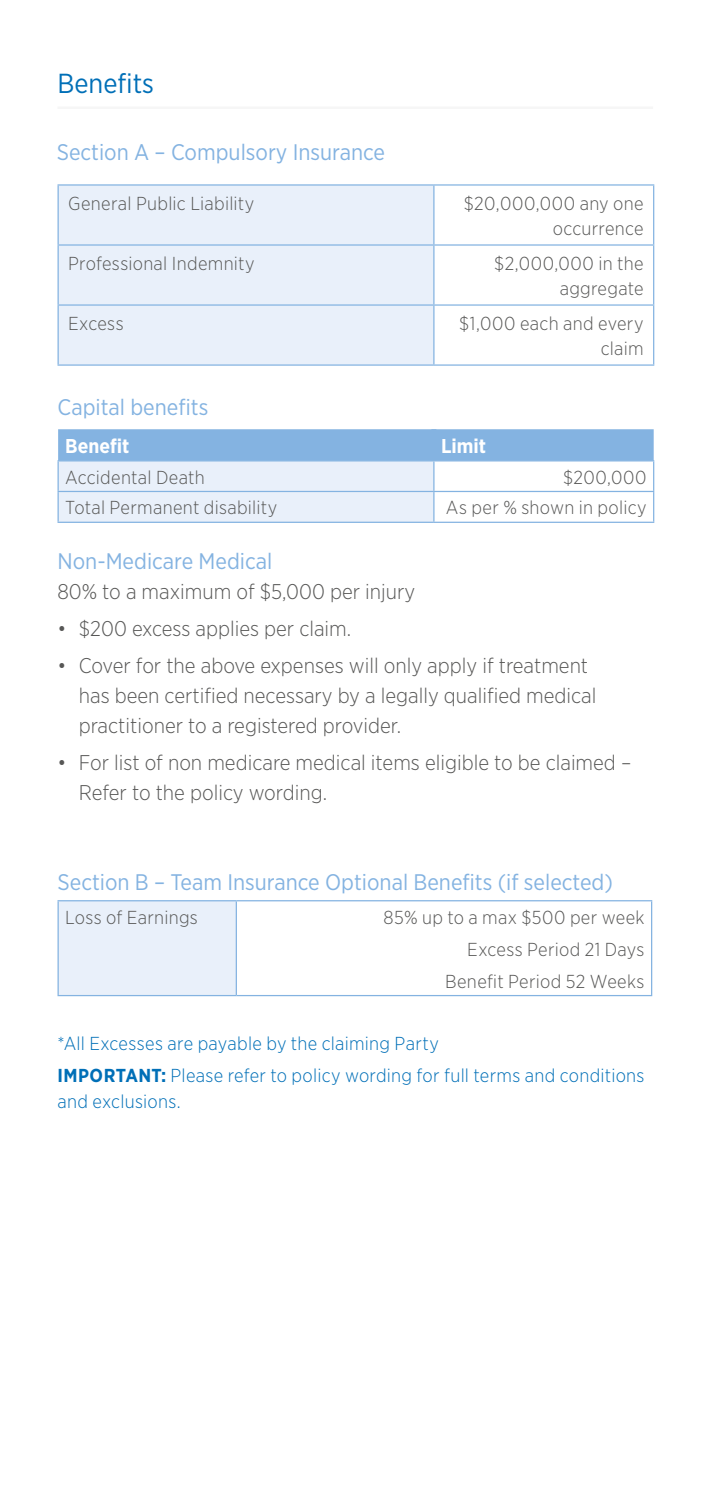
<style>
.page{position:relative;width:709px;height:1489px;background:#fff}
.page>*{position:absolute;margin:0;border:0;box-sizing:border-box;transform-origin:0 0}
.t1{font:27.5px "Gotham Narrow";color:#006fb7}
.t2{font:22.5px "Gotham Narrow";color:#84b3e1}
.t3{font:300 21.25px/30px "Gotham Narrow";color:#575756}
.t4{font:700 20px "Gotham Narrow";color:#fff}
.t5{font:300 18.75px/25px "Gotham Narrow";letter-spacing:.015em;color:#575756;text-align:right}
.t6{font:300 18.75px/32px "Gotham Narrow";letter-spacing:.015em;color:#006fb7}
.s1{font-weight:700}
</style>
<div class="page">
<div style="left:59px;top:186px;width:374px;height:178px;background:#e9f0fa"></div>
<svg style="left:434px;top:186px;width:1px;height:118px"></svg>
<hr style="left:57px;top:246px;width:2px;height:58px;background:#84b3e1">
<hr style="left:433px;top:246px;width:1px;height:58px;background:#84b3e1">
<hr style="left:653px;top:246px;width:1px;height:58px;background:#84b3e1">
<hr style="left:57px;top:304px;width:377px;height:2px;background:#84b3e1">
<hr style="left:57px;top:306px;width:2px;height:58px;background:#84b3e1">
<hr style="left:434px;top:304px;width:220px;height:2px;background:#84b3e1">
<hr style="left:433px;top:306px;width:1px;height:58px;background:#84b3e1">
<hr style="left:653px;top:306px;width:1px;height:58px;background:#84b3e1">
<hr style="left:57px;top:364px;width:377px;height:2px;background:#84b3e1">
<hr style="left:434px;top:364px;width:220px;height:2px;background:#84b3e1">
<hr style="left:57px;top:184px;width:377px;height:2px;background:#84b3e1">
<hr style="left:57px;top:186px;width:2px;height:58px;background:#84b3e1">
<hr style="left:434px;top:184px;width:220px;height:2px;background:#84b3e1">
<hr style="left:433px;top:186px;width:1px;height:58px;background:#84b3e1">
<hr style="left:653px;top:186px;width:1px;height:58px;background:#84b3e1">
<hr style="left:57px;top:244px;width:377px;height:2px;background:#84b3e1">
<hr style="left:434px;top:244px;width:220px;height:2px;background:#84b3e1">
<hr style="left:434px;top:521px;width:220px;height:2px;background:#84b3e1">
<hr style="left:57px;top:460px;width:377px;height:1px;background:#84b3e1">
<hr style="left:57px;top:461px;width:2px;height:30px;background:#84b3e1">
<hr style="left:57px;top:491px;width:377px;height:1px;background:#84b3e1">
<hr style="left:57px;top:492px;width:2px;height:29px;background:#84b3e1">
<svg style="left:58px;top:429px;width:596px;height:93px"></svg>
<hr style="left:57px;top:521px;width:377px;height:2px;background:#84b3e1">
<div style="left:58px;top:900px;width:178px;height:95px;background:#e9f0fa"></div>
<hr style="left:236px;top:900px;width:416px;height:1px;background:#84b3e1">
<hr style="left:651px;top:901px;width:1px;height:93px;background:#84b3e1">
<hr style="left:236px;top:994px;width:416px;height:2px;background:#84b3e1">
<hr style="left:57px;top:900px;width:179px;height:1px;background:#84b3e1">
<hr style="left:57px;top:901px;width:2px;height:93px;background:#84b3e1">
<hr style="left:236px;top:901px;width:1px;height:93px;background:#84b3e1">
<hr style="left:57px;top:994px;width:179px;height:2px;background:#84b3e1">
<hr style="left:57px;top:106px;width:596px;height:3px;background:#f6f6f6">
<p class="t1" style="left:57px;top:66px;width:98px">Benefits</p>
<p class="t2" style="left:57px;top:138px;width:330px">Section A – Compulsory Insurance</p>
<p class="t5" style="left:68px;top:190px;width:188px">General Public Liability</p>
<p class="t5" style="left:464px;top:190px;width:181px">$20,000,000 any one occurrence</p>
<p class="t5" style="left:68px;top:250px;width:188px">Professional Indemnity</p>
<p class="t5" style="left:494px;top:250px;width:151px">$2,000,000 in the aggregate</p>
<p class="t5" style="left:68px;top:310px;width:57px">Excess</p>
<p class="t5" style="left:459px;top:310px;width:186px">$1,000 each and every claim</p>
<p class="t2" style="left:57px;top:393px;width:152px">Capital benefits</p>
<p class="t4" style="left:65px;top:433px;width:66px">Benefit</p>
<p class="t4" style="left:441px;top:433px;width:47px">Limit</p>
<p class="t5" style="left:65px;top:464px;width:141px">Accidental Death</p>
<p class="t5" style="left:563px;top:464px;width:85px">$200,000</p>
<p class="t5" style="left:65px;top:494px;width:213px">Total Permanent disability</p>
<p class="t5" style="left:446px;top:494px;width:202px">As per % shown in policy</p>
<p class="t2" style="left:57px;top:547px;width:216px">Non-Medicare Medical</p>
<p class="t3" style="left:57px;top:576px;width:359px">80% to a maximum of $5,000 per injury</p>
<p class="t3" style="left:57px;top:613px;width:295px">• $200 excess applies per claim.</p>
<p class="t3" style="left:79px;top:650px;width:519px;text-indent:-21px">• Cover for the above expenses will only apply if treatment has been certified necessary by a legally qualified medical practitioner to a registered provider.</p>
<p class="t3" style="left:79px;top:747px;width:554px;text-indent:-21px">• For list of non medicare medical items eligible to be claimed –<br>Refer to the policy wording.</p>
<p class="t2" style="left:57px;top:868px;width:557px">Section B – Team Insurance Optional Benefits (if selected)</p>
<p class="t5" style="left:65px;top:904px;width:134px">Loss of Earnings</p>
<p class="t5" style="left:383px;top:900px;width:262px;line-height:32px">85% up to a max $500 per week<br>Excess Period 21 Days<br>Benefit Period 52 Weeks</p>
<p class="t6" style="left:57px;top:1027px;width:588px">*All Excesses are payable by the claiming Party<br><span class="s1">IMPORTANT:</span> Please refer to policy wording for full terms and conditions</p>
<p class="t6" style="left:57px;top:1084px;width:125px">and exclusions.</p>
</div>
